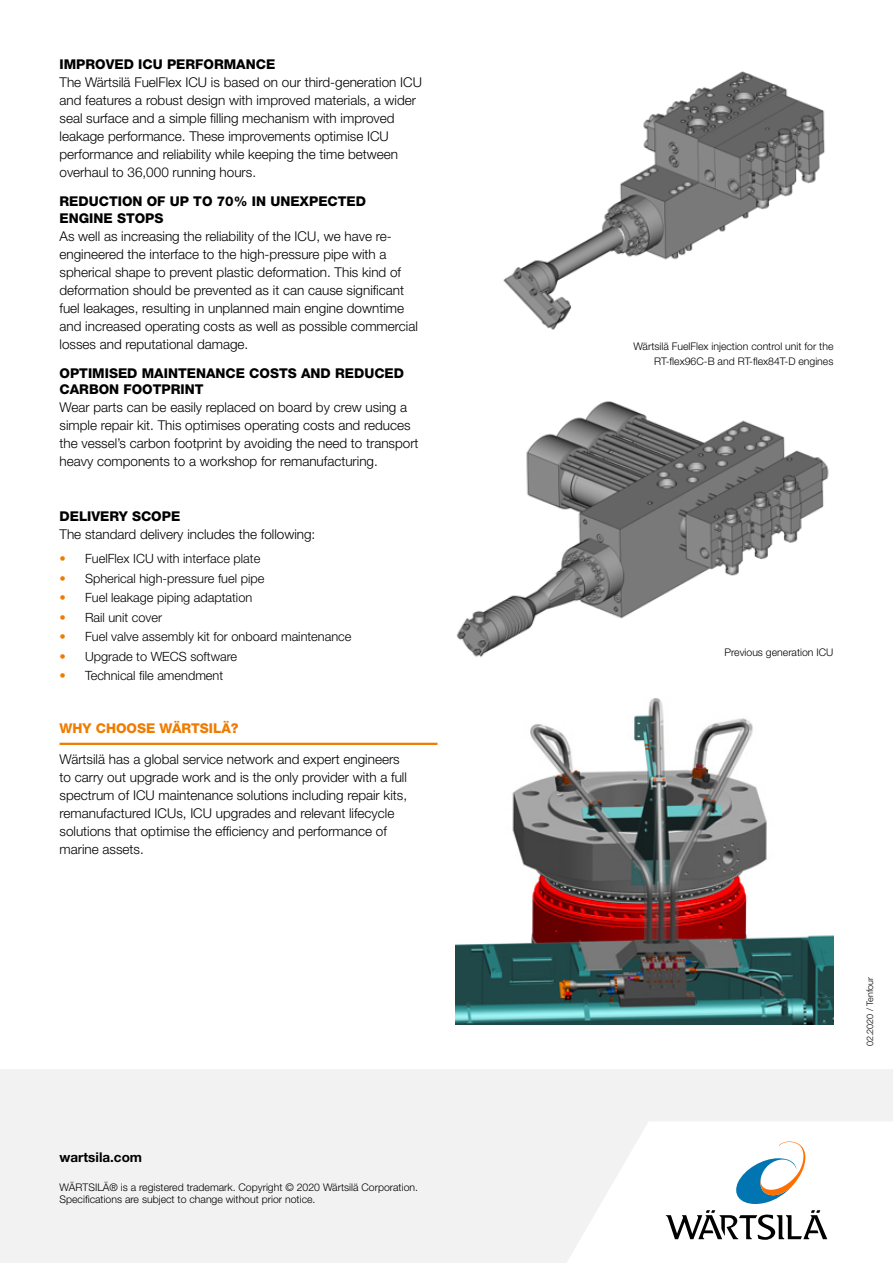
<style>
.page{position:relative;width:893px;height:1263px;background:#fff}
.page>*{position:absolute;margin:0;border:0;box-sizing:border-box;transform-origin:0 0}
.t1{font:300 13.5px/18px "Helvetica Neue LT Std";color:#000}
.t2{font:800 13.5px/16.2px "Helvetica Neue LT Std";color:#000}
.t3{font:800 13.5px "Helvetica Neue LT Std";color:#ef7c00}
.t4{font:700 13.5px "Helvetica Neue LT Std";color:#000}
.t5{font:300 12.75px "Helvetica Neue LT Std";color:#000}
.t6{font:300 10.5px/12.8px "Helvetica Neue LT Std";color:#000}
.t7{font:300 9px "Helvetica Neue LT Std";color:#000}
.s1{color:#ef7c00}
</style>
<div class="page">
<div style="left:0;top:1069px;width:893px;height:194px;background:#f2f2f2"></div>
<svg style="left:567px;top:1122px;width:326px;height:141px;fill:#fff"></svg>
<img style="left:456px;top:401px;width:373px;height:256px">
<img style="left:455px;top:698px;width:378px;height:327px">
<img style="left:503px;top:71px;width:322px;height:259px">
<hr style="left:60px;top:743px;width:377px;height:2px;background:#ef7c00">
<svg style="left:732px;top:1141px;width:76px;height:63px"></svg>
<svg style="left:666px;top:1210px;width:161px;height:30px"></svg>
<p class="t2" style="left:60px;top:56px;width:217px">IMPROVED ICU PERFORMANCE</p>
<p class="t1" style="left:60px;top:73px;width:364px">The Wärtsilä FuelFlex ICU is based on our third-generation ICU and features a robust design with improved materials, a wider seal surface and a simple filling mechanism with improved leakage performance. These improvements optimise ICU performance and reliability while keeping the time between overhaul to 36,000 running hours.</p>
<p class="t2" style="left:60px;top:193px;width:308px">REDUCTION OF UP TO 70% IN UNEXPECTED<br>ENGINE STOPS</p>
<p class="t1" style="left:60px;top:226px;width:360px">As well as increasing the reliability of the ICU, we have re&shy;engineered the interface to the high-pressure pipe with a spherical shape to prevent plastic deformation. This kind of deformation should be prevented as it can cause significant fuel leakages, resulting in unplanned main engine downtime and increased operating costs as well as possible commercial losses and reputational damage.</p>
<p class="t2" style="left:60px;top:365px;width:346px">OPTIMISED MAINTENANCE COSTS AND REDUCED<br>CARBON FOOTPRINT</p>
<p class="t1" style="left:60px;top:398px;width:361px">Wear parts can be easily replaced on board by crew using a simple repair kit. This optimises operating costs and reduces the vessel’s carbon footprint by avoiding the need to transport heavy components to a workshop for remanufacturing.</p>
<p class="t2" style="left:60px;top:508px;width:122px">DELIVERY SCOPE</p>
<p class="t1" style="left:60px;top:525px;width:257px">The standard delivery includes the following:</p>
<p class="t5" style="left:60px;top:551px;width:202px"><span class="s1">•</span> FuelFlex ICU with interface plate</p>
<p class="t5" style="left:60px;top:570px;width:206px"><span class="s1">•</span> Spherical high-pressure fuel pipe</p>
<p class="t5" style="left:60px;top:590px;width:194px"><span class="s1">•</span> Fuel leakage piping adaptation</p>
<p class="t5" style="left:60px;top:609px;width:104px"><span class="s1">•</span> Rail unit cover</p>
<p class="t5" style="left:60px;top:629px;width:293px"><span class="s1">•</span> Fuel valve assembly kit for onboard maintenance</p>
<p class="t5" style="left:60px;top:648px;width:179px"><span class="s1">•</span> Upgrade to WECS software</p>
<p class="t5" style="left:60px;top:668px;width:165px"><span class="s1">•</span> Technical file amendment</p>
<p class="t3" style="left:60px;top:720px;width:181px">WHY CHOOSE WÄRTSILÄ?</p>
<p class="t1" style="left:60px;top:749px;width:349px">Wärtsilä has a global service network and expert engineers to carry out upgrade work and is the only provider with a full spectrum of ICU maintenance solutions including repair kits, remanufactured ICUs, ICU upgrades and relevant lifecycle solutions that optimise the efficiency and performance of marine assets.</p>
<p class="t4" style="left:60px;top:1148px;width:84px">wartsila.com</p>
<p class="t6" style="left:60px;top:1180px;width:360px">WÄRTSILÄ® is a registered trademark. Copyright © 2020 Wärtsilä Corporation.<br>Specifications are subject to change without prior notice.</p>
<p class="t6" style="left:633px;top:339px;width:202px;line-height:15px;text-align:right">Wärtsilä FuelFlex injection control unit for the<br>RT-flex96C-B and RT-flex84T-D engines</p>
<p class="t6" style="left:724px;top:645px;width:110px">Previous generation ICU</p>
<p class="t7" style="left:864px;top:1046px;width:71px;rotate:-90deg">02.2020 / Tenfour</p>
</div>
